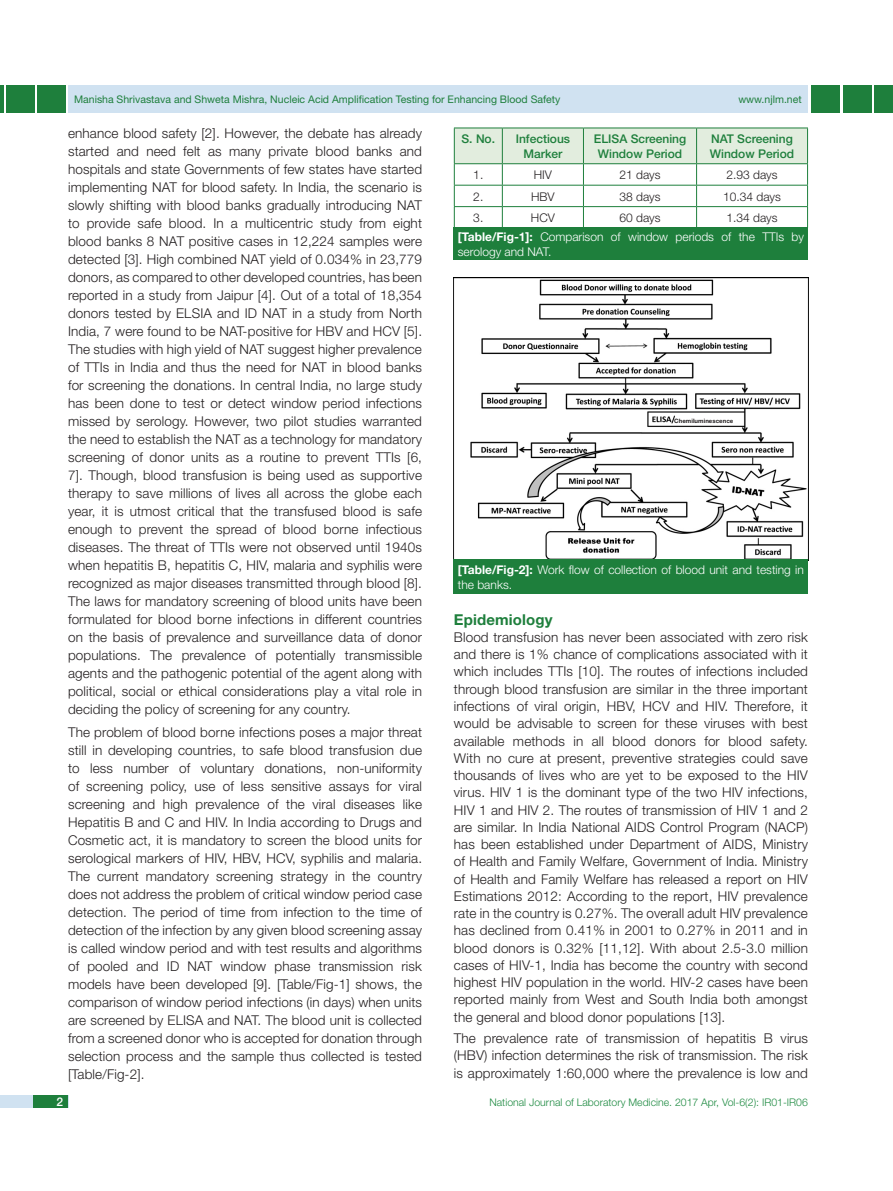
<style>
.page{position:relative;width:893px;height:1191px;background:#fff}
.page>*{position:absolute;margin:0;border:0;box-sizing:border-box;transform-origin:0 0}
.Sub-Heading{font:700 15px "Helvetica Neue";letter-spacing:.01em;color:#1e7f3c}
.Body_Text{font:300 13.5px/18px "Helvetica Neue";letter-spacing:.01em;color:#231f20;text-align:justify}
.Table_text{font:300 12px/15px "Helvetica Neue";color:#fff}
.t1{font:500 12px/14.4px "Helvetica Neue";color:#1e7f3c;text-align:center}
.Table_Text{font:300 12px "Helvetica Neue";color:#231f20}
.t2{font:500 12px "Helvetica Neue";color:#fff}
.t3{font:10.5px "Helvetica Neue";color:#1e7f3c}
.t4{font:300 10.5px "Helvetica Neue";color:#1f8b42}
.Body_Text-2{font:700 6px "Helvetica Neue";letter-spacing:.01em;color:#231f20}
.s1{font-weight:700}
</style>
<div class="page">
<hr style="left:0;top:85px;width:4px;height:28px;background:#1e7f3c">
<div style="left:6px;top:85px;width:29px;height:28px;background:#1e7f3c"></div>
<div style="left:68px;top:85px;width:740px;height:28px;background:#d0e2f1"></div>
<div style="left:875px;top:85px;width:18px;height:28px;background:#1e7f3c"></div>
<div style="left:843px;top:85px;width:29px;height:28px;background:#1e7f3c"></div>
<div style="left:0;top:1095px;width:68px;height:13px;background:#d0e2f1"></div>
<div style="left:33px;top:1095px;width:35px;height:13px;background:#1e7f3c"></div>
<div style="left:811px;top:85px;width:29px;height:28px;background:#1e7f3c"></div>
<div style="left:37px;top:85px;width:29px;height:28px;background:#1e7f3c"></div>
<svg style="left:454px;top:128px;width:354px;height:99px"></svg>
<div style="left:454px;top:227px;width:354px;height:33px;background:#1e7f3c"></div>
<img style="left:454px;top:277px;width:354px;height:282px">
<div style="left:454px;top:559px;width:354px;height:35px;background:#1e7f3c"></div>
<div style="left:675px;top:413px;width:65px;height:11px;background:#fff"></div>
<p class="t3" style="left:74px;top:93px;width:488px">Manisha Shrivastava and Shweta Mishra, Nucleic Acid Amplification Testing for Enhancing Blood Safety</p>
<p class="t3" style="left:738px;top:93px;width:65px">www.njlm.net</p>
<p class="Body_Text" style="left:68px;top:124px;width:356px">enhance blood safety [2]. However, the debate has already started and need felt as many private blood banks and hospitals and state Governments of few states have started implementing NAT for blood safety. In India, the scenario is slowly shifting with blood banks gradually introducing NAT to provide safe blood. In a multicentric study from eight blood banks 8 NAT positive cases in 12,224 samples were detected [3]. High combined NAT yield of 0.034% in 23,779 donors, as compared to other developed countries, has been reported in a study from Jaipur [4]. Out of a total of 18,354 donors tested by ELSIA and ID NAT in a study from North India, 7 were found to be NAT-positive for HBV and HCV [5].<br>The studies with high yield of NAT suggest higher prevalence of TTIs in India and thus the need for NAT in blood banks for screening the donations. In central India, no large study has been done to test or detect window period infections missed by serology. However, two pilot studies warranted the need to establish the NAT as a technology for mandatory screening of donor units as a routine to prevent TTIs [6, 7]. Though, blood transfusion is being used as supportive therapy to save millions of lives all across the globe each year, it is utmost critical that the transfused blood is safe enough to prevent the spread of blood borne infectious diseases. The threat of TTIs were not observed until 1940s when hepatitis B, hepatitis C, HIV, malaria and syphilis were recognized as major diseases transmitted through blood [8].<br>The laws for mandatory screening of blood units have been formulated for blood borne infections in different countries on the basis of prevalence and surveillance data of donor populations. The prevalence of potentially transmissible agents and the pathogenic potential of the agent along with political, social or ethical considerations play a vital role in deciding the policy of screening for any country.</p>
<p class="Body_Text" style="left:68px;top:722px;width:356px">The problem of blood borne infections poses a major threat still in developing countries, to safe blood transfusion due to less number of voluntary donations, non-uniformity of screening policy, use of less sensitive assays for viral screening and high prevalence of the viral diseases like Hepatitis B and C and HIV. In India according to Drugs and Cosmetic act, it is mandatory to screen the blood units for serological markers of HIV, HBV, HCV, syphilis and malaria.<br>The current mandatory screening strategy in the country does not address the problem of critical window period case detection. The period of time from infection to the time of detection of the infection by any given blood screening assay is called window period and with test results and algorithms of pooled and ID NAT window phase transmission risk models have been developed [9]. [Table/Fig-1] shows, the comparison of window period infections (in days) when units are screened by ELISA and NAT. The blood unit is collected from a screened donor who is accepted for donation through selection process and the sample thus collected is tested [Table/Fig-2].</p>
<p class="t1" style="left:462px;top:132px;width:35px">S. No.</p>
<p class="t1" style="left:516px;top:132px;width:56px">Infectious<br>Marker</p>
<p class="t1" style="left:594px;top:132px;width:94px">ELISA Screening<br>Window Period</p>
<p class="t1" style="left:710px;top:132px;width:86px;text-align:left">NAT Screening<br>Window Period</p>
<p class="Table_Text" style="left:473px;top:168px;width:12px">1.</p>
<p class="Table_Text" style="left:534px;top:168px;width:20px">HIV</p>
<p class="Table_Text" style="left:619px;top:168px;width:43px">21 days</p>
<p class="Table_Text" style="left:726px;top:168px;width:53px">2.93 days</p>
<p class="Table_Text" style="left:473px;top:189px;width:12px">2.</p>
<p class="Table_Text" style="left:531px;top:189px;width:25px">HBV</p>
<p class="Table_Text" style="left:619px;top:189px;width:43px">38 days</p>
<p class="Table_Text" style="left:723px;top:189px;width:59px">10.34 days</p>
<p class="Table_Text" style="left:473px;top:210px;width:12px">3.</p>
<p class="Table_Text" style="left:531px;top:210px;width:26px">HCV</p>
<p class="Table_Text" style="left:619px;top:210px;width:43px">60 days</p>
<p class="Table_Text" style="left:726px;top:210px;width:53px">1.34 days</p>
<p class="Table_text" style="left:458px;top:229px;width:348px"><span class="s1">[Table/Fig-1]:</span> Comparison of window periods of the TTIs by serology and NAT.</p>
<p class="Body_Text-2" style="left:674px;top:417px;width:61px">Chemiluminescence</p>
<p class="Table_text" style="left:458px;top:562px;width:348px"><span class="s1">[Table/Fig-2]:</span> Work flow of collection of blood unit and testing in the banks.</p>
<p class="Sub-Heading" style="left:454px;top:610px;width:100px">Epidemiology</p>
<p class="Body_Text" style="left:454px;top:628px;width:356px;line-height:17.2px">Blood transfusion has never been associated with zero risk and there is 1% chance of complications associated with it which includes TTIs [10]. The routes of infections included through blood transfusion are similar in the three important infections of viral origin, HBV, HCV and HIV. Therefore, it would be advisable to screen for these viruses with best available methods in all blood donors for blood safety.<br>With no cure at present, preventive strategies could save thousands of lives who are yet to be exposed to the HIV virus. HIV 1 is the dominant type of the two HIV infections, HIV 1 and HIV 2. The routes of transmission of HIV 1 and 2 are similar. In India National AIDS Control Program (NACP) has been established under Department of AIDS, Ministry of Health and Family Welfare, Government of India. Ministry of Health and Family Welfare has released a report on HIV Estimations 2012: According to the report, HIV prevalence rate in the country is 0.27%. The overall adult HIV prevalence has declined from 0.41% in 2001 to 0.27% in 2011 and in blood donors is 0.32% [11,12]. With about 2.5-3.0 million cases of HIV-1, India has become the country with second highest HIV population in the world. HIV-2 cases have been reported mainly from West and South India both amongst the general and blood donor populations [13].</p>
<p class="Body_Text" style="left:454px;top:1029px;width:355px;line-height:17.2px">The prevalence rate of transmission of hepatitis B virus (HBV) infection determines the risk of transmission. The risk is approximately 1:60,000 where the prevalence is low and</p>
<p class="t2" style="left:57px;top:1094px;width:8px">2</p>
<p class="t4" style="left:489px;top:1096px;width:320px">National Journal of Laboratory Medicine. 2017 Apr, Vol-6(2): IR01-IR06</p>
</div>
